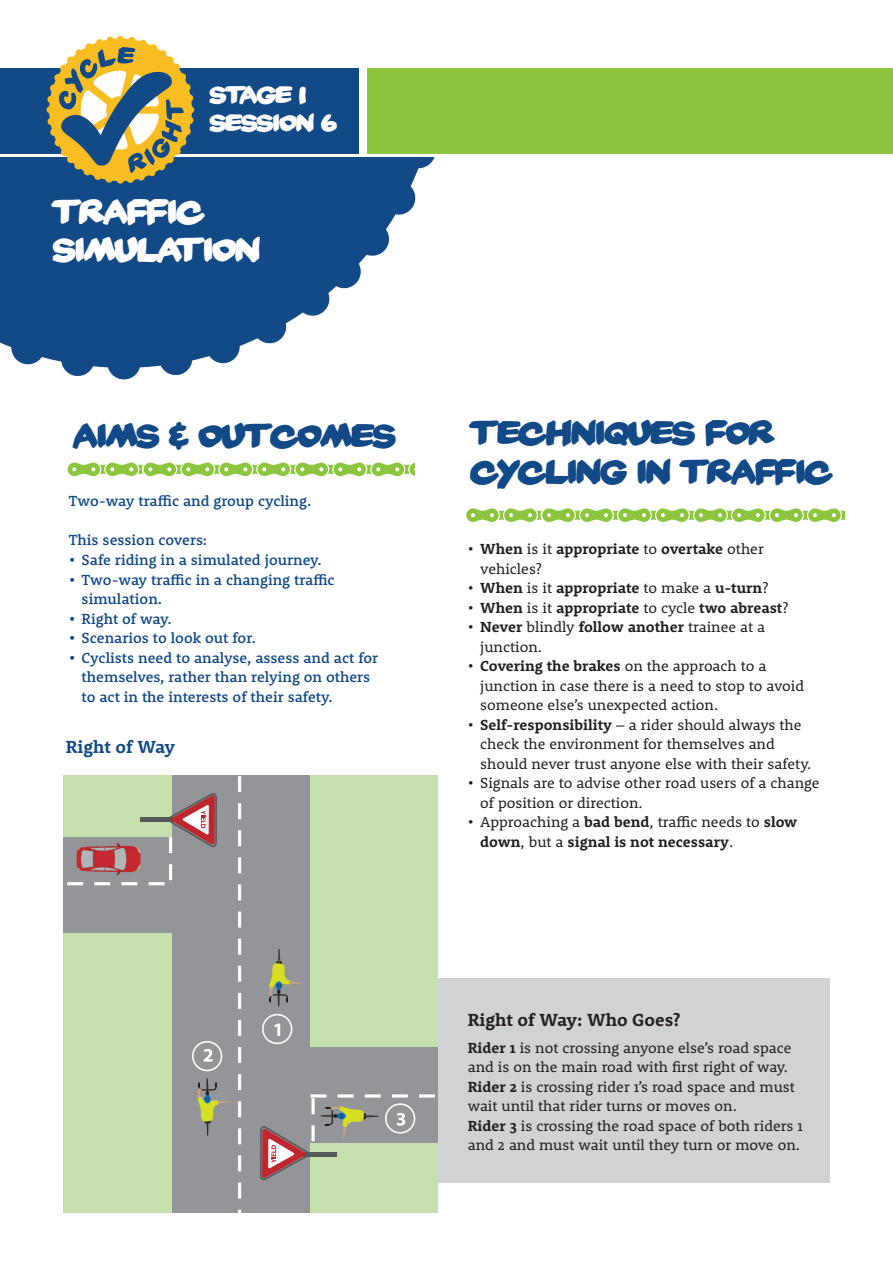
<style>
.page{position:relative;width:893px;height:1263px;background:#fff}
.page>*{position:absolute;margin:0;border:0;box-sizing:border-box;transform-origin:0 0}
.t1{font:33px/39px "Yard Sale";color:#124987}
.t2{font:33px/37.5px "Yard Sale";color:#fff}
.t3{font:24px/28.5px "Yard Sale";color:#fff}
.t4{font:700 18px "Rooney";color:#231f20}
.t5{font:700 18px "Rooney";color:#124987}
.t6{font:15px/19.5px "Rooney";color:#231f20}
.t7{font:500 15px/19.5px "Rooney";color:#124987}
.t8{font:700 15px/19.5px "Rooney";color:#231f20}
.s1{font-weight:400}
.s2{font-weight:700}
</style>
<div class="page">
<svg style="left:63px;top:368px;width:127px;height:11px"></svg>
<svg style="left:0;top:157px;width:435px;height:211px;fill:#124987"></svg>
<div style="left:0;top:68px;width:358px;height:85px;background:#124987"></div>
<div style="left:368px;top:68px;width:525px;height:85px;background:#8bc63e"></div>
<svg style="left:47px;top:36px;width:147px;height:148px"></svg>
<div style="left:423px;top:979px;width:406px;height:204px;background:#d1d2d4"></div>
<svg style="left:68px;top:463px;width:346px;height:13px"></svg>
<svg style="left:466px;top:508px;width:378px;height:14px"></svg>
<div style="left:64px;top:775px;width:373px;height:437px;background:#c5e0ac"></div>
<div style="left:196px;top:1047px;width:241px;height:95px;background:#939598"></div>
<hr style="left:419px;top:1094px;width:16px;height:3px;background:#fff">
<hr style="left:392px;top:1094px;width:16px;height:3px;background:#fff">
<hr style="left:365px;top:1094px;width:16px;height:3px;background:#fff">
<hr style="left:338px;top:1094px;width:16px;height:3px;background:#fff">
<hr style="left:311px;top:1094px;width:16px;height:3px;background:#fff">
<svg style="left:311px;top:1125px;width:4px;height:16px"></svg>
<svg style="left:311px;top:1098px;width:4px;height:16px"></svg>
<div style="left:172px;top:775px;width:137px;height:437px;background:#939598"></div>
<div style="left:64px;top:837px;width:215px;height:95px;background:#939598"></div>
<hr style="left:67px;top:882px;width:16px;height:3px;background:#fff">
<hr style="left:94px;top:882px;width:16px;height:3px;background:#fff">
<hr style="left:121px;top:882px;width:16px;height:3px;background:#fff">
<hr style="left:149px;top:882px;width:15px;height:3px;background:#fff">
<hr style="left:238px;top:776px;width:3px;height:16px;background:#fff">
<hr style="left:238px;top:803px;width:3px;height:16px;background:#fff">
<hr style="left:238px;top:830px;width:3px;height:16px;background:#fff">
<hr style="left:238px;top:857px;width:3px;height:16px;background:#fff">
<hr style="left:238px;top:884px;width:3px;height:16px;background:#fff">
<hr style="left:238px;top:911px;width:3px;height:16px;background:#fff">
<hr style="left:238px;top:939px;width:3px;height:16px;background:#fff">
<hr style="left:238px;top:966px;width:3px;height:16px;background:#fff">
<hr style="left:238px;top:993px;width:3px;height:16px;background:#fff">
<hr style="left:238px;top:1020px;width:3px;height:16px;background:#fff">
<hr style="left:238px;top:1047px;width:3px;height:16px;background:#fff">
<hr style="left:238px;top:1074px;width:3px;height:16px;background:#fff">
<hr style="left:238px;top:1101px;width:3px;height:16px;background:#fff">
<hr style="left:238px;top:1128px;width:3px;height:16px;background:#fff">
<hr style="left:238px;top:1155px;width:3px;height:16px;background:#fff">
<hr style="left:238px;top:1182px;width:3px;height:16px;background:#fff">
<hr style="left:169px;top:837px;width:3px;height:16px;background:#fff">
<hr style="left:169px;top:864px;width:3px;height:16px;background:#fff">
<hr style="left:303px;top:1152px;width:34px;height:4px;background:#57585a">
<svg style="left:260px;top:1126px;width:48px;height:54px"></svg>
<hr style="left:140px;top:817px;width:33px;height:4px;background:#57585a">
<svg style="left:169px;top:793px;width:48px;height:54px"></svg>
<svg style="left:76px;top:843px;width:65px;height:32px"></svg>
<svg style="left:321px;top:1106px;width:57px;height:33px"></svg>
<svg style="left:269px;top:949px;width:33px;height:57px"></svg>
<svg style="left:198px;top:1078px;width:33px;height:58px"></svg>
<svg style="left:262px;top:1014px;width:30px;height:30px"></svg>
<svg style="left:192px;top:1041px;width:30px;height:30px"></svg>
<svg style="left:385px;top:1103px;width:30px;height:31px"></svg>
<h2 class="t3" style="left:210px;top:80px;width:128px">STAGE 1<br>SESSION 6</h2>
<h1 class="t2" style="left:53px;top:192px;width:208px">TRAFFIC<br>SIMULATION</h1>
<h1 class="t1" style="left:74px;top:416px;width:323px">AIMS &amp; OUTCOMES</h1>
<p class="t7" style="left:69px;top:493px;width:244px">Two-way traffic and group cycling.</p>
<p class="t7" style="left:69px;top:532px;width:140px">This session covers:</p>
<p class="t7" style="left:69px;top:552px;width:254px">• Safe riding in a simulated journey.</p>
<p class="t7" style="left:82px;top:571px;width:255px;text-indent:-13px">• Two-way traffic in a changing traffic simulation.</p>
<p class="t7" style="left:69px;top:610px;width:104px">• Right of way.</p>
<p class="t7" style="left:69px;top:630px;width:189px">• Scenarios to look out for.</p>
<p class="t7" style="left:82px;top:649px;width:298px;text-indent:-13px">• Cyclists need to analyse, assess and act for themselves, rather than relying on others to act in the interests of their safety.</p>
<p class="t5" style="left:66px;top:740px;width:111px">Right of Way</p>
<h1 class="t1" style="left:471px;top:412px;width:362px">TECHNIQUES FOR<br>CYCLING IN TRAFFIC</h1>
<p class="t8" style="left:480px;top:541px;width:285px;text-indent:-13px"><span class="s1">•</span> When <span class="s1">is it</span> appropriate <span class="s1">to</span> overtake <span class="s1">other vehicles?</span></p>
<p class="t8" style="left:467px;top:580px;width:302px"><span class="s1">•</span> When <span class="s1">is it</span> appropriate <span class="s1">to make a</span> u-turn<span class="s1">?</span></p>
<p class="t8" style="left:467px;top:599px;width:322px"><span class="s1">•</span> When <span class="s1">is it</span> appropriate <span class="s1">to cycle</span> two abreast<span class="s1">?</span></p>
<p class="t6" style="left:480px;top:619px;width:286px;text-indent:-13px">• <span class="s2">Never</span> blindly <span class="s2">follow another</span> trainee at a junction.</p>
<p class="t6" style="left:480px;top:658px;width:325px;text-indent:-13px">• <span class="s2">Covering the brakes</span> on the approach to a junction in case there is a need to stop to avoid someone else’s unexpected action.</p>
<p class="t6" style="left:480px;top:716px;width:333px;text-indent:-13px">• <span class="s2">Self-responsibility</span> – a rider should always the check the environment for themselves and should never trust anyone else with their safety.</p>
<p class="t6" style="left:480px;top:775px;width:341px;text-indent:-13px">• Signals are to advise other road users of a change of position or direction.</p>
<p class="t8" style="left:480px;top:814px;width:319px;text-indent:-13px"><span class="s1">• Approaching a</span> bad bend<span class="s1">, traffic needs to</span> slow down<span class="s1">, but a</span> signal is not necessary<span class="s1">.</span></p>
<p class="t4" style="left:468px;top:1013px;width:214px">Right of Way: Who Goes?</p>
<p class="t6" style="left:468px;top:1039px;width:337px"><span class="s2">Rider 1</span> is not crossing anyone else’s road space and is on the main road with first right of way.<br><span class="s2">Rider 2</span> is crossing rider 1’s road space and must wait until that rider turns or moves on.<br><span class="s2">Rider 3</span> is crossing the road space of both riders 1 and 2 and must wait until they turn or move on.</p>
</div>
